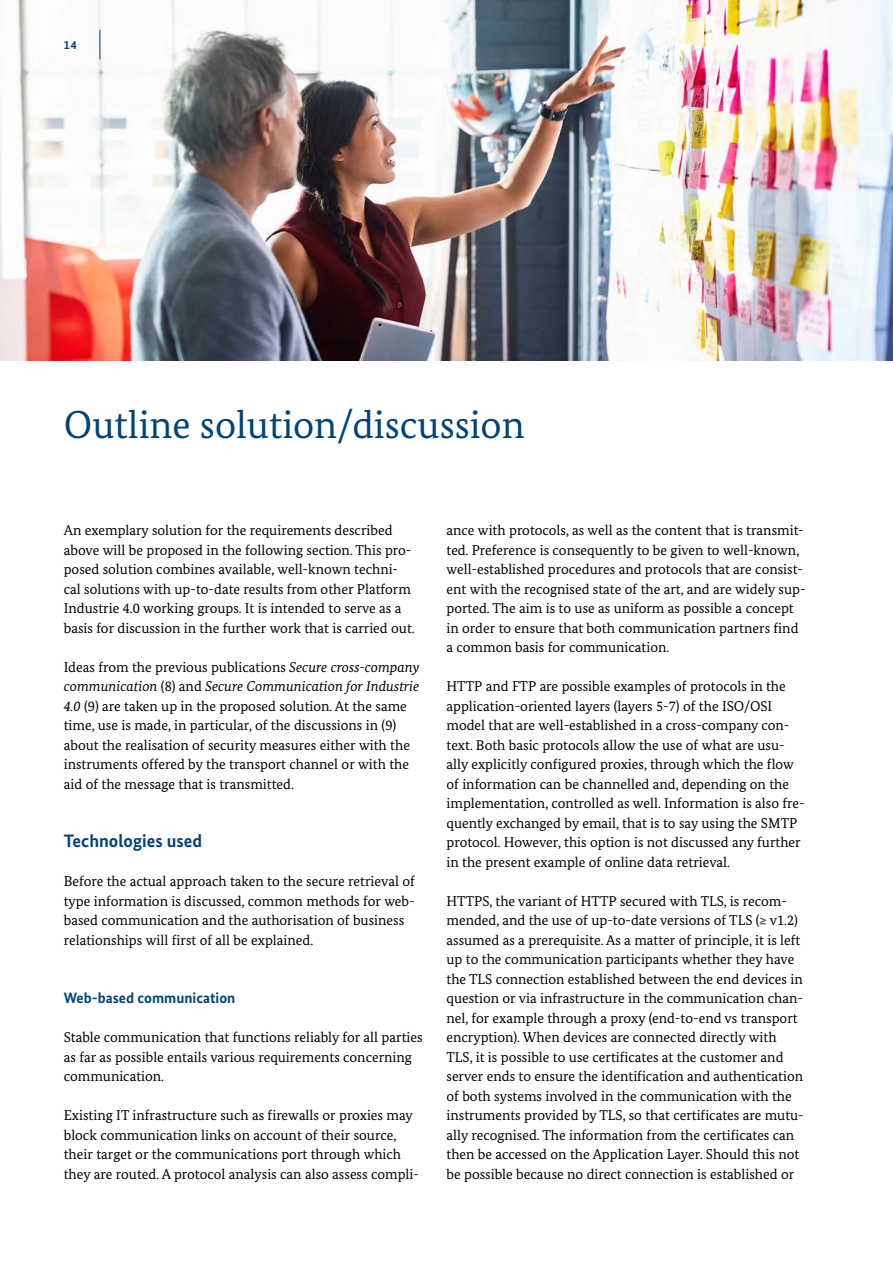
<style>
.page{position:relative;width:893px;height:1263px;background:#fff}
.page>*{position:absolute;margin:0;border:0;box-sizing:border-box;transform-origin:0 0}
.t1{font:39px "Bundes Serif";color:#004377}
.t2{font:700 18px "Bundes Sans";color:#004377}
.t3{font:700 15px "Bundes Sans";color:#004377}
.t4{font:14.25px/19.5px "Bundes Serif";color:#000}
.t5{font:700 12px "Bundes Sans";color:#004377}
.s1{font-style:italic}
</style>
<div class="page">
<img style="left:0;top:0;width:893px;height:360px">
<hr style="left:100px;top:30px;width:1px;height:30px;background:#004377">
<p class="t5" style="left:64px;top:37px;width:15px">14</p>
<h2 class="t1" style="left:64px;top:401px;width:462px">Outline solution/discussion</h2>
<p class="t4" style="left:64px;top:521px;width:352px">An exemplary solution for the requirements described above will be proposed in the following section. This pro&shy;posed solution combines available, well-known techni&shy;cal solutions with up-to-date results from other Platform Industrie 4.0 working groups. It is intended to serve as a basis for discussion in the further work that is carried out.</p>
<p class="t4" style="left:64px;top:657px;width:357px">Ideas from the previous publications <span class="s1">Secure cross-company communication</span> (8) and <span class="s1">Secure Communication for Industrie 4.0</span> (9) are taken up in the proposed solution. At the same time, use is made, in particular, of the discussions in (9) about the realisation of security measures either with the instruments offered by the transport channel or with the aid of the message that is transmitted.</p>
<h3 class="t2" style="left:64px;top:830px;width:140px">Technologies used</h3>
<p class="t4" style="left:64px;top:872px;width:353px">Before the actual approach taken to the secure retrieval of type information is discussed, common methods for web&shy;based communication and the authorisation of business relationships will first of all be explained.</p>
<h4 class="t3" style="left:64px;top:989px;width:173px">Web-based communication</h4>
<p class="t4" style="left:64px;top:1028px;width:360px">Stable communication that functions reliably for all parties as far as possible entails various requirements concerning communication.</p>
<p class="t4" style="left:64px;top:1106px;width:357px">Existing IT infrastructure such as firewalls or proxies may block communication links on account of their source, their target or the communications port through which they are routed. A protocol analysis can also assess compli-</p>
<p class="t4" style="left:446px;top:521px;width:361px">ance with protocols, as well as the content that is transmit&shy;ted. Preference is consequently to be given to well-known, well-established procedures and protocols that are consist&shy;ent with the recognised state of the art, and are widely sup&shy;ported. The aim is to use as uniform as possible a concept in order to ensure that both communication partners find a common basis for communication.</p>
<p class="t4" style="left:446px;top:677px;width:360px">HTTP and FTP are possible examples of protocols in the application-oriented layers (layers 5-7) of the ISO/OSI model that are well-established in a cross-company con&shy;text. Both basic protocols allow the use of what are usu&shy;ally explicitly configured proxies, through which the flow of information can be channelled and, depending on the implementation, controlled as well. Information is also fre&shy;quently exchanged by email, that is to say using the SMTP protocol. However, this option is not discussed any further in the present example of online data retrieval.</p>
<p class="t4" style="left:446px;top:891px;width:359px">HTTPS, the variant of HTTP secured with TLS, is recom&shy;mended, and the use of up-to-date versions of TLS (≥ v1.2) assumed as a prerequisite. As a matter of principle, it is left up to the communication participants whether they have the TLS connection established between the end devices in question or via infrastructure in the communication chan&shy;nel, for example through a proxy (end-to-end vs transport encryption). When devices are connected directly with TLS, it is possible to use certificates at the customer and server ends to ensure the identification and authentication of both systems involved in the communication with the instruments provided by TLS, so that certificates are mutu&shy;ally recognised. The information from the certificates can then be accessed on the Application Layer. Should this not be possible because no direct connection is established or</p>
</div>
